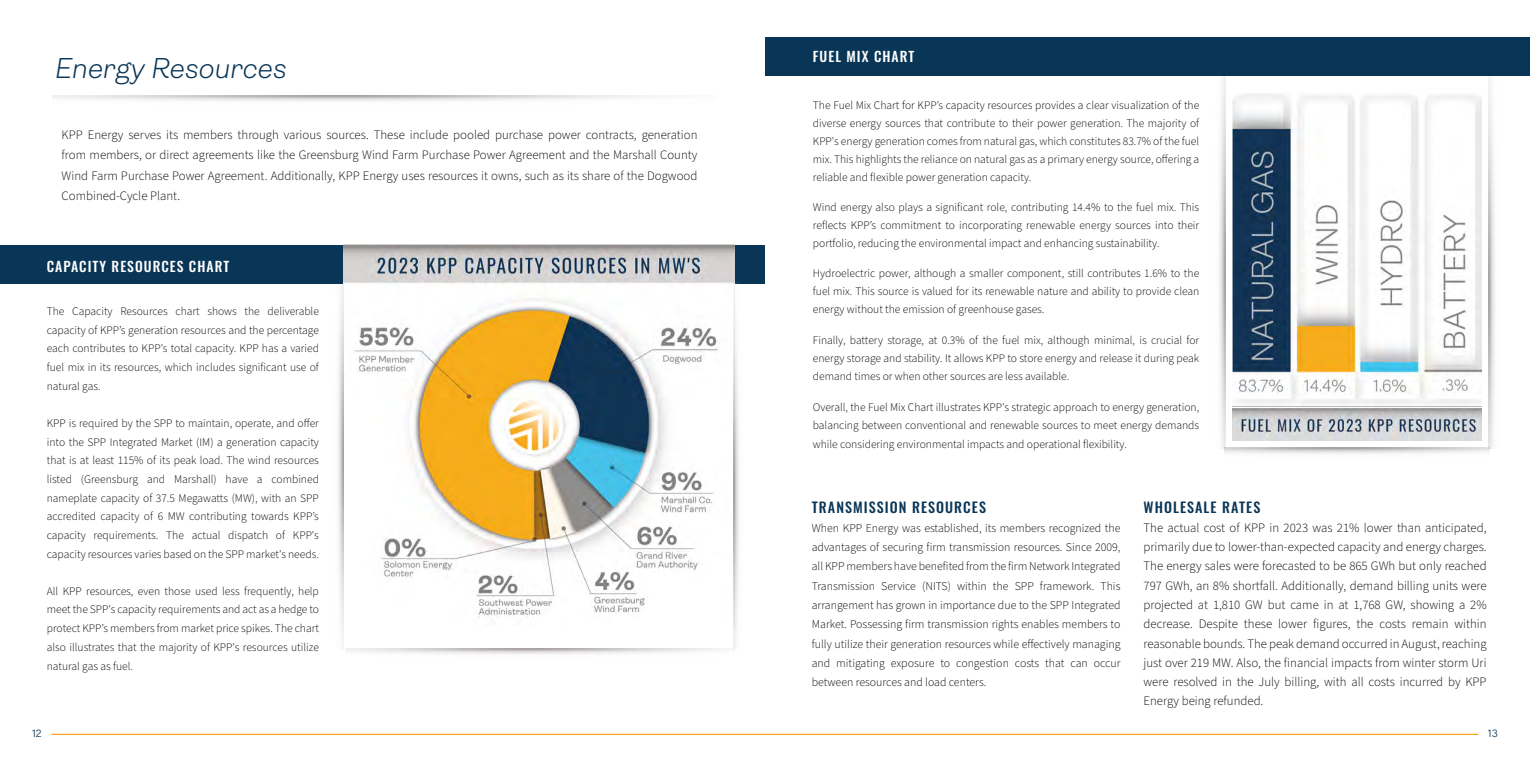
<style>
.page{position:relative;width:1530px;height:765px;background:#fff}
.page>*{position:absolute;margin:0;border:0;box-sizing:border-box;transform-origin:0 0}
.t1{font:italic 300 28.75px "Ambit";letter-spacing:.005em;color:#093556}
.body_text{font:500 14.12px "Oswald";letter-spacing:.075em;color:#093556}
.body_text-2{font:500 13.75px "Oswald";letter-spacing:.075em;color:#fff}
.body_text-3{font:300 12.88px/19.2px "Source Sans Pro";color:#000;text-align:justify}
.body_text-4{font:300 11.88px/19.2px "Source Sans Pro";color:#000;text-align:justify}
.body_text-5{font:300 11.62px/18.6px "Source Sans Pro";color:#000;text-align:justify}
.t2{font:300 10.62px "Acumin Pro";color:#093556}
</style>
<div class="page">
<hr style="left:51px;top:734px;width:1427px;height:1px;background:#f6aa1b">
<div style="left:0;top:245px;width:765px;height:38px;background:#093556"></div>
<img style="left:343px;top:245px;width:391px;height:373px">
<img style="left:1199px;top:75px;width:26px;height:373px">
<img style="left:1489px;top:75px;width:26px;height:373px">
<img style="left:733px;top:283px;width:25px;height:366px">
<img style="left:338px;top:284px;width:6px;height:358px">
<div style="left:765px;top:37px;width:765px;height:38px;background:#093556"></div>
<img style="left:1232px;top:94px;width:250px;height:346px">
<p class="t1" style="left:55px;top:52px;width:233px">Energy Resources</p>
<p class="body_text-3" style="left:62px;top:125px;width:637px;line-height:20.6px">KPP Energy serves its members through various sources. These include pooled purchase power contracts, generation from members, or direct agreements like the Greensburg Wind Farm Purchase Power Agreement and the Marshall County Wind Farm Purchase Power Agreement. Additionally, KPP Energy uses resources it owns, such as its share of the Dogwood Combined-Cycle Plant.</p>
<p class="body_text-2" style="left:47px;top:259px;width:184px">CAPACITY RESOURCES CHART</p>
<p class="body_text-5" style="left:47px;top:302px;width:274px">The Capacity Resources chart shows the deliverable capacity of KPP’s generation resources and the percentage each contributes to KPP's total capacity. KPP has a varied fuel mix in its resources, which includes significant use of natural gas.</p>
<p class="body_text-5" style="left:47px;top:414px;width:274px">KPP is required by the SPP to maintain, operate, and offer into the SPP Integrated Market (IM) a generation capacity that is at least 115% of its peak load. The wind resources listed (Greensburg and Marshall) have a combined nameplate capacity of 37.5 Megawatts (MW), with an SPP accredited capacity of 6 MW contributing towards KPP’s capacity requirements. The actual dispatch of KPP's capacity resources varies based on the SPP market's needs.</p>
<p class="body_text-5" style="left:47px;top:582px;width:274px">All KPP resources, even those used less frequently, help meet the SPP's capacity requirements and act as a hedge to protect KPP’s members from market price spikes. The chart also illustrates that the majority of KPP's resources utilize natural gas as fuel.</p>
<p class="body_text-2" style="left:813px;top:49px;width:103px">FUEL MIX CHART</p>
<p class="body_text-5" style="left:813px;top:97px;width:388px;line-height:18px">The Fuel Mix Chart for KPP’s capacity resources provides a clear visualization of the diverse energy sources that contribute to their power generation. The majority of KPP's energy generation comes from natural gas, which constitutes 83.7% of the fuel mix. This highlights the reliance on natural gas as a primary energy source, offering a reliable and flexible power generation capacity.</p>
<p class="body_text-5" style="left:813px;top:198px;width:388px;line-height:18px">Wind energy also plays a significant role, contributing 14.4% to the fuel mix. This reflects KPP’s commitment to incorporating renewable energy sources into their portfolio, reducing the environmental impact and enhancing sustainability.</p>
<p class="body_text-5" style="left:813px;top:265px;width:388px;line-height:18px">Hydroelectric power, although a smaller component, still contributes 1.6% to the fuel mix. This source is valued for its renewable nature and ability to provide clean energy without the emission of greenhouse gases.</p>
<p class="body_text-5" style="left:813px;top:332px;width:388px;line-height:18px">Finally, battery storage, at 0.3% of the fuel mix, although minimal, is crucial for energy storage and stability. It allows KPP to store energy and release it during peak demand times or when other sources are less available.</p>
<p class="body_text-5" style="left:813px;top:399px;width:388px;line-height:18px">Overall, the Fuel Mix Chart illustrates KPP's strategic approach to energy generation, balancing between conventional and renewable sources to meet energy demands</p>
<p class="body_text-5" style="left:813px;top:436px;width:315px">while considering environmental impacts and operational flexibility.</p>
<p class="body_text" style="left:812px;top:499px;width:176px">TRANSMISSION RESOURCES</p>
<p class="body_text-4" style="left:812px;top:519px;width:310px">When KPP Energy was established, its members recognized the advantages of securing firm transmission resources. Since 2009, all KPP members have benefited from the firm Network Integrated Transmission Service (NITS) within the SPP framework. This arrangement has grown in importance due to the SPP Integrated Market. Possessing firm transmission rights enables members to fully utilize their generation resources while effectively managing and mitigating exposure to congestion costs that can occur between resources and load centers.</p>
<p class="body_text" style="left:1144px;top:499px;width:118px">WHOLESALE RATES</p>
<p class="body_text-3" style="left:1144px;top:518px;width:345px">The actual cost of KPP in 2023 was 21% lower than anticipated, primarily due to lower-than-expected capacity and energy charges.<br>The energy sales were forecasted to be 865 GWh but only reached 797 GWh, an 8% shortfall. Additionally, demand billing units were projected at 1,810 GW but came in at 1,768 GW, showing a 2% decrease. Despite these lower figures, the costs remain within reasonable bounds. The peak demand occurred in August, reaching just over 219 MW. Also, the financial impacts from winter storm Uri were resolved in the July billing, with all costs incurred by KPP Energy being refunded.</p>
<p class="t2" style="left:32px;top:726px;width:11px">12</p>
<p class="t2" style="left:1488px;top:726px;width:11px">13</p>
</div>
